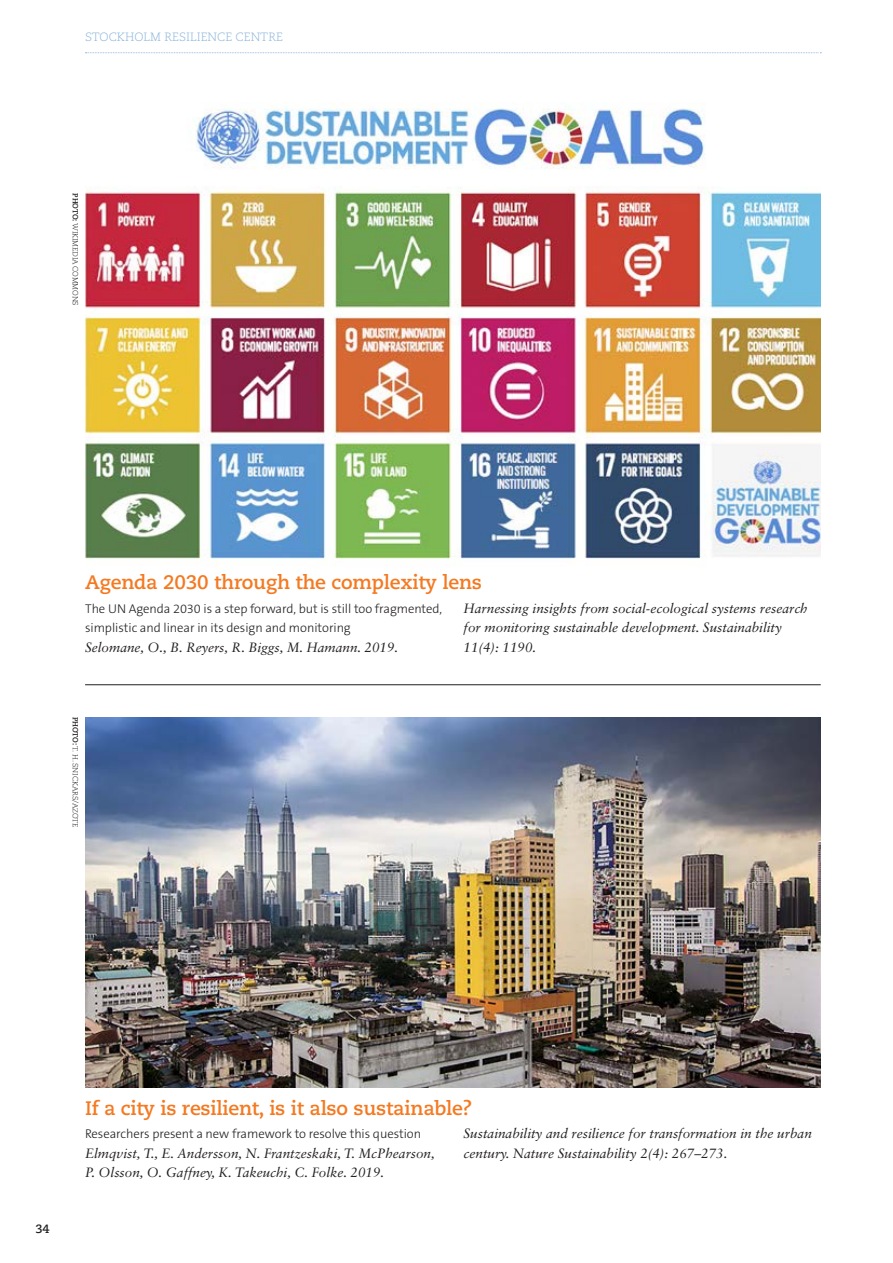
<style>
.page{position:relative;width:893px;height:1263px;background:#fff}
.page>*{position:absolute;margin:0;border:0;box-sizing:border-box;transform-origin:0 0}
.t1{font:700 19.5px "Caecilia LT Std";letter-spacing:-.01em;color:#f47921}
.t2{font:italic 13.5px/19.5px "Sabon LT Std";color:#231f20}
.t3{font:300 12.75px/19.5px "The Sans B W3";letter-spacing:-.005em;color:#231f20}
.t4{font:300 12px "Caecilia LT Std";color:#8cb5da}
.t5{font:700 12px "Caecilia LT Std";color:#231f20}
.t6{font:300 7.5px "Caecilia LT Std";letter-spacing:-.02em;color:#231f20}
.s1{font-weight:700}
</style>
<div class="page">
<svg style="left:85px;top:52px;width:736px;height:1px"></svg>
<img style="left:85px;top:102px;width:736px;height:463px">
<img style="left:85px;top:717px;width:736px;height:370px">
<hr style="left:85px;top:684px;width:736px;height:1px;background:#231f20">
<p class="t4" style="left:85px;top:30px;width:199px">STOCKHOLM RESILIENCE CENTRE</p>
<p class="t6" style="left:80px;top:193px;width:114px;rotate:90deg"><span class="s1">PHOTO:</span> WIKIMEDIA COMMONS</p>
<h1 class="t1" style="left:85px;top:570px;width:398px">Agenda 2030 through the complexity lens</h1>
<p class="t3" style="left:85px;top:599px;width:359px">The UN Agenda 2030 is a step forward, but is still too fragmented, simplistic and linear in its design and monitoring</p>
<p class="t2" style="left:85px;top:637px;width:315px">Selomane, O., B. Reyers, R. Biggs, M. Hamann. 2019.</p>
<p class="t2" style="left:464px;top:598px;width:346px">Harnessing insights from social-ecological systems research for monitoring sustainable development. Sustainability<br>11(4): 1190.</p>
<p class="t6" style="left:80px;top:717px;width:111px;rotate:90deg"><span class="s1">PHOTO:</span> T. H. SNICKARS/AZOTE</p>
<p class="t5" style="left:35px;top:1222px;width:16px">34</p>
<h1 class="t1" style="left:85px;top:1096px;width:388px">If a city is resilient, is it also sustainable?</h1>
<p class="t3" style="left:85px;top:1124px;width:338px">Researchers present a new framework to resolve this question</p>
<p class="t2" style="left:85px;top:1143px;width:351px">Elmqvist, T., E. Andersson, N. Frantzeskaki, T. McPhearson,<br>P. Olsson, O. Gaffney, K. Takeuchi, C. Folke. 2019.</p>
<p class="t2" style="left:464px;top:1124px;width:350px">Sustainability and resilience for transformation in the urban century. Nature Sustainability 2(4): 267–273.</p>
</div>
